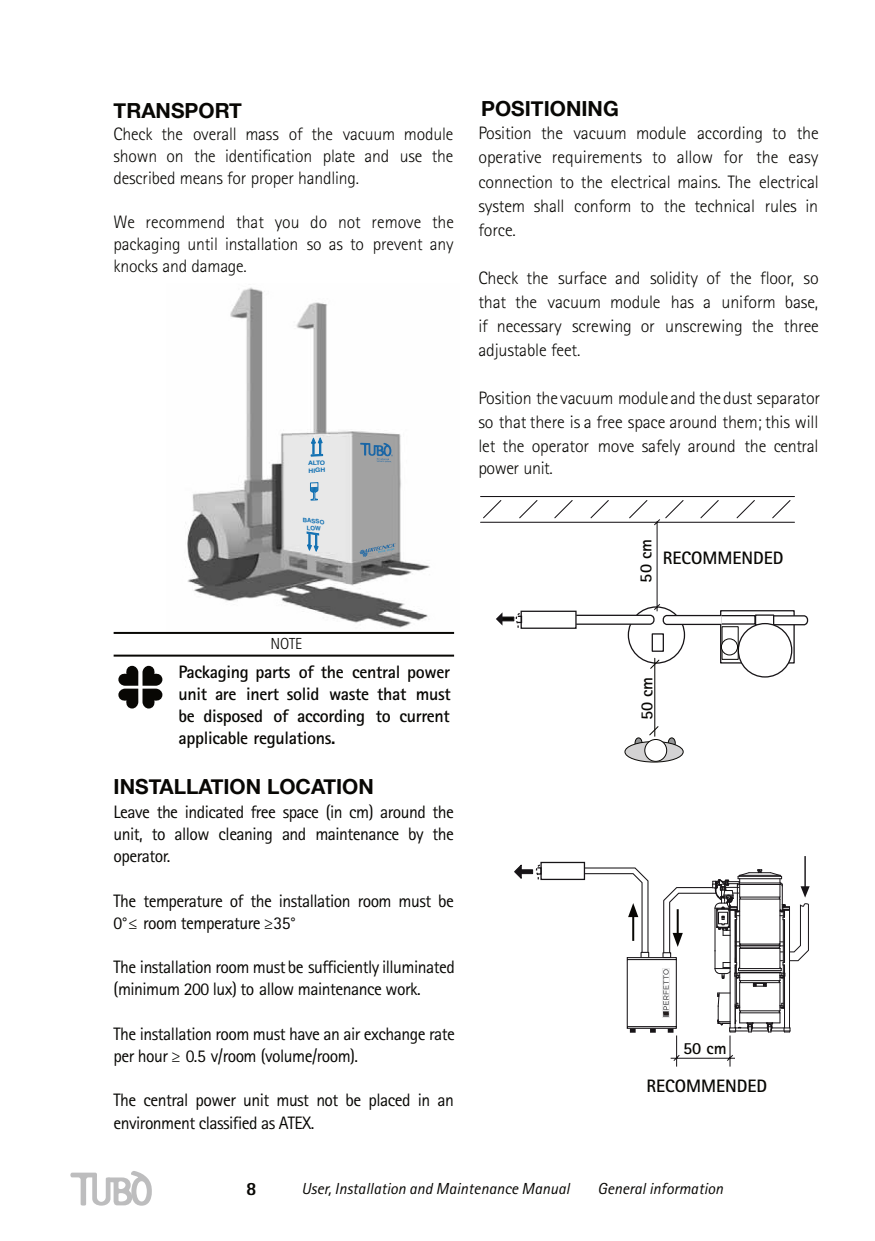
<style>
.page{position:relative;width:875px;height:1241px;background:#fff}
.page>*{position:absolute;margin:0;border:0;box-sizing:border-box;transform-origin:0 0}
.t1{font:700 20.8px "Helvetica Neue";color:#080704}
.t2{font:800 18.8px "Rotis Sans Serif Std";color:#080704}
.t3{font:300 18px/24px "Rotis Sans Serif Std";letter-spacing:-.01em;color:#080704;text-align:justify}
.t4{font:18px/22.2px "Rotis Sans Serif Std";letter-spacing:-.03em;color:#080704}
.t5{font:700 18px/22px "Rotis Sans Serif Std";letter-spacing:-.02em;color:#080704;text-align:justify}
.t6{font:700 18px "Rotis Sans Serif Std";color:#080704}
.t7{font:700 17px "Rotis Sans Serif Std";color:#080704}
.t8{font:italic 16px "Rotis Sans Serif Std";color:#080704}
.t9{font:300 16px "Rotis Sans Serif Std";color:#080704}
.t10{font:700 6px/7.2px "Helvetica";color:#1170b2;scale:1.11 1}
.t11{font:italic 700 6px/7.2px "Helvetica";color:#1170b2;text-align:center}
</style>
<div class="page">
<svg style="left:70px;top:1171px;width:82px;height:34px"></svg>
<svg style="left:118px;top:666px;width:44px;height:42px"></svg>
<div style="left:719px;top:610px;width:75px;height:53px;border:1px solid #171417"></div>
<svg style="left:774px;top:614px;width:34px;height:12px"></svg>
<div style="left:754px;top:614px;width:20px;height:11px;border:1px solid #171417"></div>
<div style="left:738px;top:623px;width:53px;height:54px;background:#fff;border-radius:50%"></div>
<div style="left:737px;top:623px;width:55px;height:54px;border:1px solid #171417;border-radius:50%"></div>
<div style="left:719px;top:615px;width:36px;height:9px;border:1px solid #171417"></div>
<div style="left:520px;top:610px;width:56px;height:19px;border:1px solid #171417"></div>
<div style="left:721px;top:626px;width:17px;height:34px;border:1px solid #080704"></div>
<div style="left:721px;top:639px;width:16px;height:16px;background:#fff;border-radius:50%"></div>
<div style="left:720px;top:638px;width:17px;height:17px;border:1px solid #080704;border-radius:50%"></div>
<svg style="left:502px;top:616px;width:12px;height:5px"></svg>
<svg style="left:496px;top:613px;width:6px;height:12px"></svg>
<svg style="left:515px;top:612px;width:6px;height:17px"></svg>
<div style="left:517px;top:615px;width:5px;height:8px;border:1px solid #171417"></div>
<hr style="left:480px;top:522px;width:314px;height:1px;background:#171417">
<hr style="left:480px;top:496px;width:314px;height:1px;background:#171417">
<svg style="left:483px;top:500px;width:19px;height:19px"></svg>
<svg style="left:519px;top:500px;width:19px;height:19px"></svg>
<svg style="left:736px;top:500px;width:19px;height:19px"></svg>
<svg style="left:772px;top:500px;width:19px;height:19px"></svg>
<svg style="left:522px;top:869px;width:11px;height:5px"></svg>
<svg style="left:514px;top:864px;width:8px;height:15px"></svg>
<svg style="left:535px;top:864px;width:5px;height:16px"></svg>
<div style="left:540px;top:861px;width:45px;height:19px;border:1px solid #171417"></div>
<hr style="left:804px;top:856px;width:1px;height:31px;background:#171417">
<img style="left:166px;top:287px;width:289px;height:347px">
<svg style="left:311px;top:438px;width:11px;height:18px"></svg>
<svg style="left:310px;top:482px;width:8px;height:18px"></svg>
<svg style="left:307px;top:532px;width:11px;height:19px"></svg>
<svg style="left:359px;top:543px;width:36px;height:14px"></svg>
<svg style="left:360px;top:442px;width:32px;height:20px"></svg>
<hr style="left:114px;top:632px;width:340px;height:2px;background:#080704">
<hr style="left:114px;top:654px;width:340px;height:2px;background:#080704">
<div style="left:634px;top:738px;width:7px;height:10px;background:#959697;border-radius:50%"></div>
<div style="left:634px;top:737px;width:8px;height:11px;border:1px solid #080704;border-radius:50%"></div>
<svg style="left:668px;top:738px;width:7px;height:10px"></svg>
<div style="left:667px;top:737px;width:8px;height:11px;border:1px solid #080704;border-radius:50%"></div>
<svg style="left:624px;top:741px;width:59px;height:21px"></svg>
<div style="left:624px;top:741px;width:59px;height:21px;border:1px solid #080704;border-radius:50%"></div>
<div style="left:644px;top:739px;width:22px;height:22px;background:#fff;border-radius:50%"></div>
<div style="left:644px;top:739px;width:22px;height:22px;border:1px solid #080704;border-radius:50%"></div>
<hr style="left:654px;top:658px;width:1px;height:78px;background:#080704">
<svg style="left:553px;top:500px;width:169px;height:170px"></svg>
<svg style="left:649px;top:725px;width:10px;height:11px"></svg>
<svg style="left:583px;top:867px;width:226px;height:200px"></svg>
<p class="t1" style="left:114px;top:98px;width:130px">TRANSPORT</p>
<p class="t3" style="left:114px;top:125px;width:341px;line-height:22px">Check the overall mass of the vacuum module shown on the identification plate and use the described means for proper handling.</p>
<p class="t3" style="left:114px;top:213px;width:342px;line-height:22px">We recommend that you do not remove the packaging until installation so as to prevent any knocks and damage.</p>
<p class="t10" style="left:308px;top:460px;width:17px;rotate:-2deg">ALTO<br>HIGH</p>
<p class="t11" style="left:303px;top:516px;width:23px;rotate:6deg">BASSO<br>LOW</p>
<p class="t9" style="left:270px;top:637px;width:33px">NOTE</p>
<p class="t5" style="left:178px;top:664px;width:274px">Packaging parts of the central power unit are inert solid waste that must be disposed of according to current applicable regulations.</p>
<p class="t1" style="left:114px;top:774px;width:261px">INSTALLATION LOCATION</p>
<p class="t4" style="left:114px;top:803px;width:342px;text-align:justify">Leave the indicated free space (in cm) around the unit, to allow cleaning and maintenance by the operator.</p>
<p class="t4" style="left:114px;top:892px;width:342px">The temperature of the installation room must be<br>0°≤ room temperature ≥35°</p>
<p class="t4" style="left:114px;top:958px;width:342px">The installation room mustbe sufficiently illuminated (minimum 200 lux) to allow maintenance work.</p>
<p class="t4" style="left:114px;top:1025px;width:343px">The installation room must have an air exchange rate per hour ≥ 0.5 v/room (volume/room).</p>
<p class="t4" style="left:114px;top:1091px;width:342px">The central power unit must not be placed in an environment classified as ATEX.</p>
<p class="t1" style="left:481px;top:96px;width:139px">POSITIONING</p>
<p class="t3" style="left:478px;top:124px;width:342px">Position the vacuum module according to the operative requirements to allow for the easy connection to the electrical mains. The electrical system shall conform to the technical rules in force.</p>
<p class="t3" style="left:478px;top:268px;width:342px">Check the surface and solidity of the floor, so that the vacuum module has a uniform base, if necessary screwing or unscrewing the three adjustable feet.</p>
<p class="t3" style="left:478px;top:388px;width:343px">Position thevacuum moduleand thedust separator so that there is a free space around them; this will let the operator move safely around the central</p>
<p class="t3" style="left:478px;top:458px;width:76px">power unit.</p>
<p class="t7" style="left:639px;top:582px;width:45px;rotate:-90deg">50 cm</p>
<p class="t6" style="left:662px;top:552px;width:122px">RECOMMENDED</p>
<p class="t7" style="left:640px;top:720px;width:45px;rotate:-90deg">50 cm</p>
<p class="t7" style="left:683px;top:1042px;width:45px">50 cm</p>
<p class="t6" style="left:646px;top:1079px;width:122px">RECOMMENDED</p>
<p class="t2" style="left:246px;top:1181px;width:12px">8</p>
<p class="t8" style="left:301px;top:1182px;width:270px">User, Installation and Maintenance Manual</p>
<p class="t8" style="left:597px;top:1182px;width:127px">General information</p>
</div>
